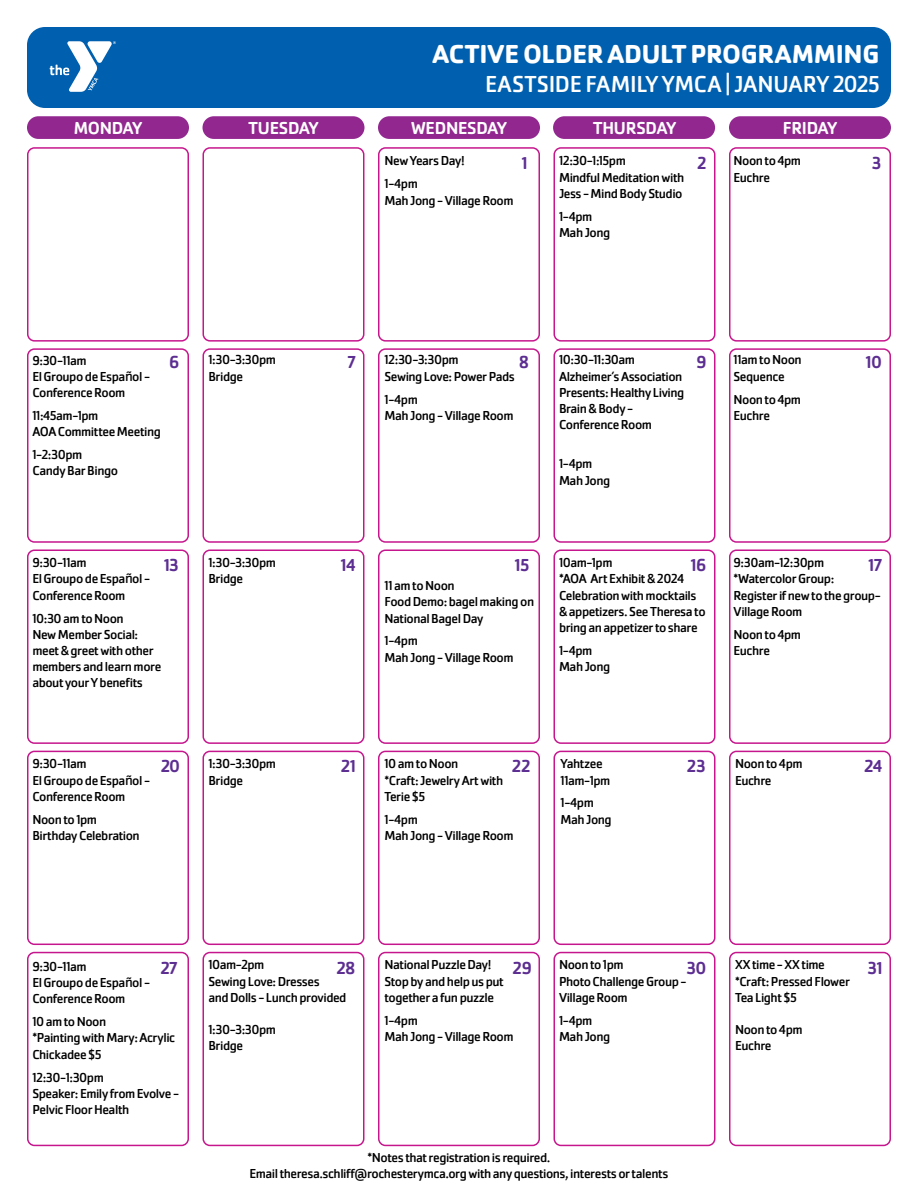
<style>
.page{position:relative;width:918px;height:1188px;background:#fff}
.page>*{position:absolute;margin:0;border:0;box-sizing:border-box;transform-origin:0 0}
.t1{font:700 27px "Cachet Pro";letter-spacing:-.01em;color:#fff}
.t2{font:24px "Cachet Pro";letter-spacing:-.015em;color:#fff}
.t3{font:500 18px "Cachet Pro";letter-spacing:-.025em;color:#5c2e91}
.t4{font:500 18px "Cachet Pro";letter-spacing:-.015em;color:#fff}
.t5{font:13.5px/16.2px "Cachet Pro";letter-spacing:-.035em;color:#000}
.s1{font-family:"Cachet";font-size:15px}
</style>
<div class="page">
<div style="left:27px;top:116px;width:162px;height:23px;background:#92278f;border-radius:11px"></div>
<div style="left:202px;top:116px;width:162px;height:23px;background:#92278f;border-radius:11px"></div>
<div style="left:378px;top:116px;width:162px;height:23px;background:#92278f;border-radius:11px"></div>
<div style="left:553px;top:116px;width:162px;height:23px;background:#92278f;border-radius:11px"></div>
<div style="left:729px;top:116px;width:162px;height:23px;background:#92278f;border-radius:11px"></div>
<div style="left:27px;top:147px;width:162px;height:195px;border:2px solid #c6168d;border-radius:7px"></div>
<div style="left:202px;top:147px;width:162px;height:195px;border:2px solid #c6168d;border-radius:7px"></div>
<div style="left:378px;top:147px;width:162px;height:195px;border:2px solid #c6168d;border-radius:7px"></div>
<div style="left:554px;top:147px;width:162px;height:195px;border:2px solid #c6168d;border-radius:7px"></div>
<div style="left:729px;top:147px;width:162px;height:195px;border:2px solid #c6168d;border-radius:7px"></div>
<div style="left:27px;top:348px;width:162px;height:195px;border:2px solid #c6168d;border-radius:7px"></div>
<div style="left:202px;top:348px;width:162px;height:195px;border:2px solid #c6168d;border-radius:7px"></div>
<div style="left:378px;top:348px;width:162px;height:195px;border:2px solid #c6168d;border-radius:7px"></div>
<div style="left:554px;top:348px;width:162px;height:195px;border:2px solid #c6168d;border-radius:7px"></div>
<div style="left:729px;top:348px;width:162px;height:195px;border:2px solid #c6168d;border-radius:7px"></div>
<div style="left:27px;top:549px;width:162px;height:195px;border:2px solid #c6168d;border-radius:7px"></div>
<div style="left:202px;top:549px;width:162px;height:195px;border:2px solid #c6168d;border-radius:7px"></div>
<div style="left:378px;top:549px;width:162px;height:195px;border:2px solid #c6168d;border-radius:7px"></div>
<div style="left:554px;top:549px;width:162px;height:195px;border:2px solid #c6168d;border-radius:7px"></div>
<div style="left:729px;top:549px;width:162px;height:195px;border:2px solid #c6168d;border-radius:7px"></div>
<div style="left:27px;top:952px;width:162px;height:194px;border:2px solid #c6168d;border-radius:7px"></div>
<div style="left:202px;top:952px;width:162px;height:194px;border:2px solid #c6168d;border-radius:7px"></div>
<div style="left:378px;top:952px;width:162px;height:194px;border:2px solid #c6168d;border-radius:7px"></div>
<div style="left:554px;top:952px;width:162px;height:194px;border:2px solid #c6168d;border-radius:7px"></div>
<div style="left:729px;top:952px;width:162px;height:194px;border:2px solid #c6168d;border-radius:7px"></div>
<div style="left:27px;top:751px;width:162px;height:194px;border:2px solid #c6168d;border-radius:7px"></div>
<div style="left:202px;top:751px;width:162px;height:194px;border:2px solid #c6168d;border-radius:7px"></div>
<div style="left:378px;top:751px;width:162px;height:194px;border:2px solid #c6168d;border-radius:7px"></div>
<div style="left:554px;top:751px;width:162px;height:194px;border:2px solid #c6168d;border-radius:7px"></div>
<div style="left:729px;top:751px;width:162px;height:194px;border:2px solid #c6168d;border-radius:7px"></div>
<div style="left:27px;top:27px;width:864px;height:81px;background:#0060af;border-radius:18px"></div>
<svg style="left:50px;top:41px;width:66px;height:51px"></svg>
<h1 class="t1" style="left:432px;top:37px;width:449px">ACTIVE OLDER ADULT PROGRAMMING</h1>
<h2 class="t2" style="left:485px;top:70px;width:396px">EASTSIDE FAMILY YMCA | JANUARY 2025</h2>
<h3 class="t4" style="left:74px;top:118px;width:70px">MONDAY</h3>
<h3 class="t4" style="left:248px;top:118px;width:72px">TUESDAY</h3>
<h3 class="t4" style="left:411px;top:118px;width:97px">WEDNESDAY</h3>
<h3 class="t4" style="left:593px;top:118px;width:84px">THURSDAY</h3>
<h3 class="t4" style="left:783px;top:118px;width:56px">FRIDAY</h3>
<p class="t5" style="left:384px;top:150px;width:82px;line-height:23px">New Years Day!<br>1-4pm</p>
<p class="t5" style="left:384px;top:192px;width:131px">Mah Jong - Village Room</p>
<p class="t5" style="left:559px;top:153px;width:127px">12:30-1:15pm<br>Mindful Meditation with<br>Jess - Mind Body Studio</p>
<p class="t5" style="left:559px;top:208px;width:53px">1-4pm<br>Mah Jong</p>
<p class="t5" style="left:734px;top:153px;width:69px">Noon to 4pm<br>Euchre</p>
<h3 class="t3" style="left:522px;top:152px;width:7px">1</h3>
<h3 class="t3" style="left:697px;top:152px;width:11px">2</h3>
<h3 class="t3" style="left:872px;top:152px;width:11px">3</h3>
<p class="t5" style="left:32px;top:352px;width:119px">9:30-11am<br>El Groupo de Espa<span class="s1">ñ</span>ol -<br>Conference Room</p>
<p class="t5" style="left:32px;top:407px;width:130px">11:45am-1pm<br>AOA Committee Meeting</p>
<p class="t5" style="left:32px;top:447px;width:87px">1-2:30pm<br>Candy Bar Bingo</p>
<p class="t5" style="left:208px;top:352px;width:69px">1:30-3:30pm<br>Bridge</p>
<p class="t5" style="left:559px;top:352px;width:127px">10:30-11:30am<br>Alzheimer’s Association<br>Presents: Healthy Living<br>Brain &amp; Body -<br>Conference Room</p>
<p class="t5" style="left:559px;top:456px;width:53px">1-4pm<br>Mah Jong</p>
<p class="t5" style="left:384px;top:352px;width:132px">12:30-3:30pm<br>Sewing Love: Power Pads</p>
<p class="t5" style="left:384px;top:391px;width:131px">1-4pm<br>Mah Jong - Village Room</p>
<p class="t5" style="left:734px;top:352px;width:70px">11am to Noon<br>Sequence</p>
<p class="t5" style="left:734px;top:391px;width:69px">Noon to 4pm<br>Euchre</p>
<h3 class="t3" style="left:169px;top:351px;width:12px">6</h3>
<h3 class="t3" style="left:347px;top:351px;width:10px">7</h3>
<h3 class="t3" style="left:519px;top:351px;width:11px">8</h3>
<h3 class="t3" style="left:696px;top:351px;width:12px">9</h3>
<h3 class="t3" style="left:866px;top:351px;width:18px">10</h3>
<p class="t5" style="left:208px;top:555px;width:69px">1:30-3:30pm<br>Bridge</p>
<p class="t5" style="left:559px;top:555px;width:148px">10am-1pm<br>*AOA Art Exhibit &amp; 2024<br>Celebration with mocktails &amp; appetizers. See Theresa to bring an appetizer to share</p>
<p class="t5" style="left:559px;top:643px;width:53px">1-4pm<br>Mah Jong</p>
<p class="t5" style="left:734px;top:555px;width:149px">9:30am-12:30pm *Watercolor Group:<br>Register if new to the group-<br>Village Room</p>
<p class="t5" style="left:734px;top:626px;width:69px">Noon to 4pm<br>Euchre</p>
<p class="t5" style="left:32px;top:555px;width:119px">9:30-11am<br>El Groupo de Espa<span class="s1">ñ</span>ol -<br>Conference Room</p>
<p class="t5" style="left:32px;top:610px;width:131px">10:30 am to Noon<br>New Member Social: meet &amp; greet with other members and learn more about your Y benefits</p>
<h3 class="t3" style="left:164px;top:554px;width:16px">13</h3>
<h3 class="t3" style="left:341px;top:554px;width:16px">14</h3>
<h3 class="t3" style="left:515px;top:554px;width:16px">15</h3>
<h3 class="t3" style="left:691px;top:554px;width:17px">16</h3>
<h3 class="t3" style="left:868px;top:554px;width:15px">17</h3>
<p class="t5" style="left:384px;top:578px;width:151px">11 am to Noon<br>Food Demo: bagel making on<br>National Bagel Day</p>
<p class="t5" style="left:384px;top:633px;width:131px">1-4pm<br>Mah Jong - Village Room</p>
<p class="t5" style="left:32px;top:756px;width:119px">9:30-11am<br>El Groupo de Espa<span class="s1">ñ</span>ol -<br>Conference Room</p>
<p class="t5" style="left:32px;top:811px;width:109px">Noon to 1pm<br>Birthday Celebration</p>
<p class="t5" style="left:208px;top:756px;width:69px">1:30-3:30pm<br>Bridge</p>
<p class="t5" style="left:561px;top:756px;width:51px">Yahtzee<br>11am-1pm</p>
<p class="t5" style="left:561px;top:795px;width:53px">1-4pm<br>Mah Jong</p>
<p class="t5" style="left:384px;top:756px;width:120px">10 am to Noon<br>*Craft: Jewelry Art with<br>Terie $5</p>
<p class="t5" style="left:384px;top:811px;width:131px">1-4pm<br>Mah Jong - Village Room</p>
<p class="t5" style="left:735px;top:756px;width:69px">Noon to 4pm<br>Euchre</p>
<h3 class="t3" style="left:161px;top:755px;width:21px">20</h3>
<h3 class="t3" style="left:341px;top:755px;width:17px">21</h3>
<h3 class="t3" style="left:512px;top:755px;width:20px">22</h3>
<h3 class="t3" style="left:687px;top:755px;width:20px">23</h3>
<h3 class="t3" style="left:864px;top:755px;width:20px">24</h3>
<p class="t5" style="left:208px;top:957px;width:140px">10am-2pm<br>Sewing Love: Dresses<br>and Dolls - Lunch provided</p>
<p class="t5" style="left:208px;top:1022px;width:69px">1:30-3:30pm<br>Bridge</p>
<p class="t5" style="left:32px;top:958px;width:119px">9:30-11am<br>El Groupo de Espa<span class="s1">ñ</span>ol -<br>Conference Room</p>
<p class="t5" style="left:32px;top:1014px;width:144px">10 am to Noon<br>*Painting with Mary: Acrylic<br>Chickadee $5</p>
<p class="t5" style="left:32px;top:1069px;width:148px">12:30-1:30pm<br>Speaker: Emily from Evolve -<br>Pelvic Floor Health</p>
<h3 class="t3" style="left:160px;top:958px;width:19px">27</h3>
<h3 class="t3" style="left:337px;top:958px;width:20px">28</h3>
<h3 class="t3" style="left:513px;top:958px;width:21px">29</h3>
<p class="t5" style="left:559px;top:957px;width:129px">Noon to 1pm<br>Photo Challenge Group -<br>Village Room</p>
<p class="t5" style="left:559px;top:1012px;width:53px">1-4pm<br>Mah Jong</p>
<p class="t5" style="left:384px;top:957px;width:121px">National Puzzle Day!<br>Stop by and help us put together a fun puzzle</p>
<p class="t5" style="left:384px;top:1012px;width:131px">1-4pm<br>Mah Jong - Village Room</p>
<h3 class="t3" style="left:687px;top:958px;width:21px">30</h3>
<p class="t5" style="left:735px;top:957px;width:116px">XX time - XX time *Craft: Pressed Flower<br>Tea Light $5</p>
<p class="t5" style="left:735px;top:1022px;width:69px">Noon to 4pm<br>Euchre</p>
<p class="t5" style="left:250px;top:1149px;width:420px;text-align:center">*Notes that registration is required.<br>Email theresa.schliff@rochesterymca.org with any questions, interests or talents</p>
<h3 class="t3" style="left:868px;top:958px;width:17px">31</h3>
</div>
